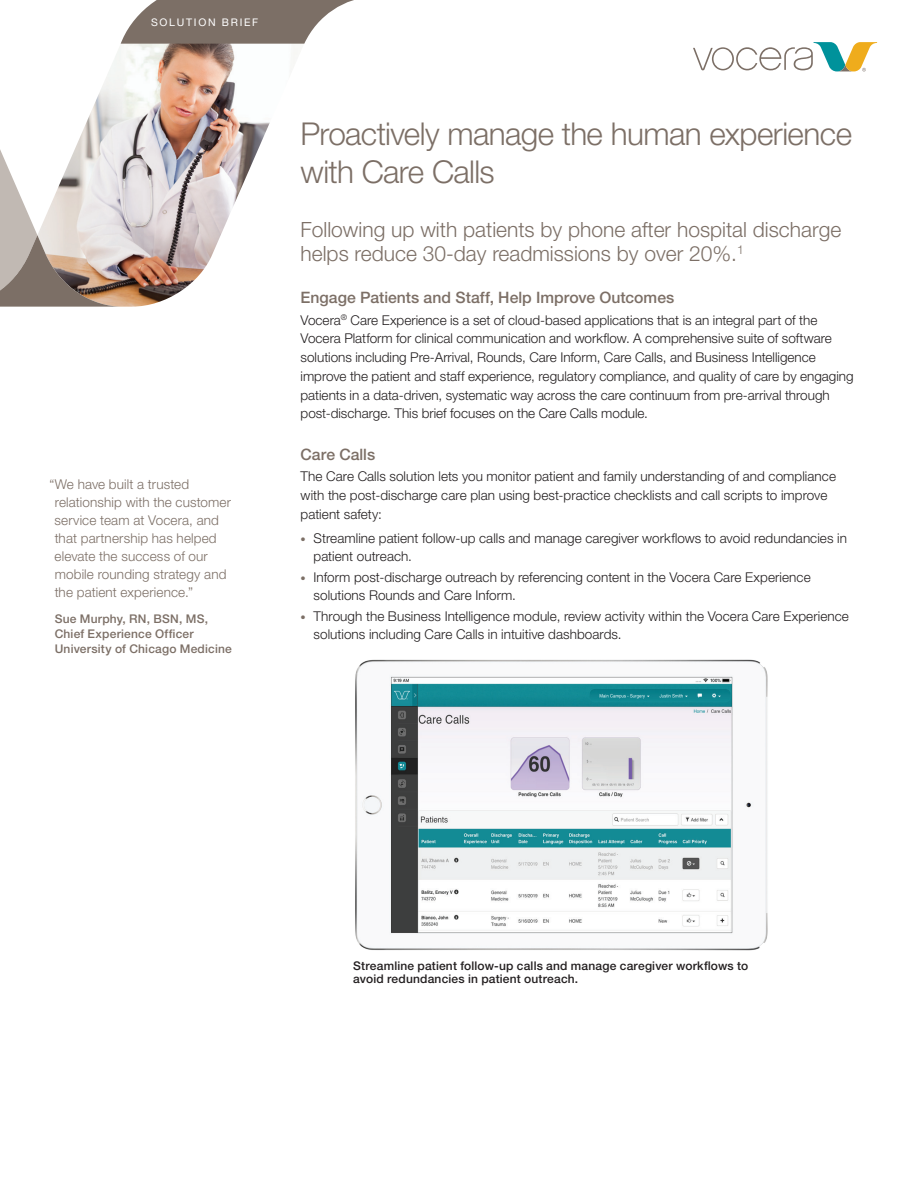
<style>
.page{position:relative;width:918px;height:1188px;background:#fff}
.page>*{position:absolute;margin:0;border:0;box-sizing:border-box;transform-origin:0 0}
.t1{font:300 31.5px/37.8px "Helvetica Neue LT Std";letter-spacing:-.02em;color:#7c6f66}
.t2{font:300 21px/24px "Helvetica Neue LT Std";color:#7c6f66}
.t3{font:500 15.75px "Helvetica Neue LT Std";color:#7c6f66}
.t4{font:300 13.5px/18.8px "Helvetica Neue LT Std";color:#231f20}
.t5{font:300 13.5px/18px "Helvetica Neue LT Std";letter-spacing:.01em;color:#7c6f66}
.t6{font:500 12px/13.5px "Helvetica Neue LT Std";letter-spacing:.015em;color:#231f20}
.t7{font:500 12px/15px "Helvetica Neue LT Std";letter-spacing:.015em;color:#7c6f66}
.t8{font:10.5px "Helvetica Neue LT Std";letter-spacing:.165em;color:#fff}
.s1{font-size:10.5px;color:#7c6f66}
</style>
<div class="page">
<img style="left:88px;top:43px;width:209px;height:264px">
<svg style="left:0;top:118px;width:122px;height:189px"></svg>
<svg style="left:121px;top:0;width:233px;height:44px"></svg>
<svg style="left:693px;top:42px;width:184px;height:30px"></svg>
<img style="left:355px;top:659px;width:413px;height:292px">
<p class="t8" style="left:151px;top:16px;width:109px">SOLUTION BRIEF</p>
<p class="t5" style="left:55px;top:475px;width:178px;text-indent:-5px">“We have built a trusted relationship with the customer service team at Vocera, and that partnership has helped elevate the success of our mobile rounding strategy and the patient experience.”</p>
<p class="t7" style="left:55px;top:611px;width:179px">Sue Murphy, RN, BSN, MS,<br>Chief Experience Officer<br>University of Chicago Medicine</p>
<h1 class="t1" style="left:301px;top:114px;width:553px">Proactively manage the human experience with Care Calls</h1>
<h2 class="t2" style="left:301px;top:217px;width:542px">Following up with patients by phone after hospital discharge helps reduce 30-day readmissions by over 20%.<sup>1</sup></h2>
<p class="t3" style="left:301px;top:288px;width:375px">Engage Patients and Staff, Help Improve Outcomes</p>
<p class="t4" style="left:301px;top:310px;width:555px">Vocera<sup>®</sup> Care Experience is a set of cloud-based applications that is an integral part of the Vocera Platform for clinical communication and workflow. A comprehensive suite of software solutions including Pre-Arrival, Rounds, Care Inform, Care Calls, and Business Intelligence improve the patient and staff experience, regulatory compliance, and quality of care by engaging patients in a data-driven, systematic way across the care continuum from pre-arrival through post-discharge. This brief focuses on the Care Calls module.</p>
<p class="t3" style="left:301px;top:445px;width:76px">Care Calls</p>
<p class="t4" style="left:301px;top:467px;width:537px">The Care Calls solution lets you monitor patient and family understanding of and compliance with the post-discharge care plan using best-practice checklists and call scripts to improve patient safety:</p>
<p class="t4" style="left:314px;top:529px;width:535px;line-height:18px;text-indent:-13px"><span class="s1">•</span> Streamline patient follow-up calls and manage caregiver workflows to avoid redundancies in patient outreach.</p>
<p class="t4" style="left:314px;top:568px;width:499px;line-height:18px;text-indent:-13px"><span class="s1">•</span> Inform post-discharge outreach by referencing content in the Vocera Care Experience solutions Rounds and Care Inform.</p>
<p class="t4" style="left:314px;top:607px;width:537px;line-height:18px;text-indent:-13px"><span class="s1">•</span> Through the Business Intelligence module, review activity within the Vocera Care Experience solutions including Care Calls in intuitive dashboards.</p>
<p class="t6" style="left:353px;top:959px;width:397px">Streamline patient follow-up calls and manage caregiver workflows to avoid redundancies in patient outreach.</p>
</div>
